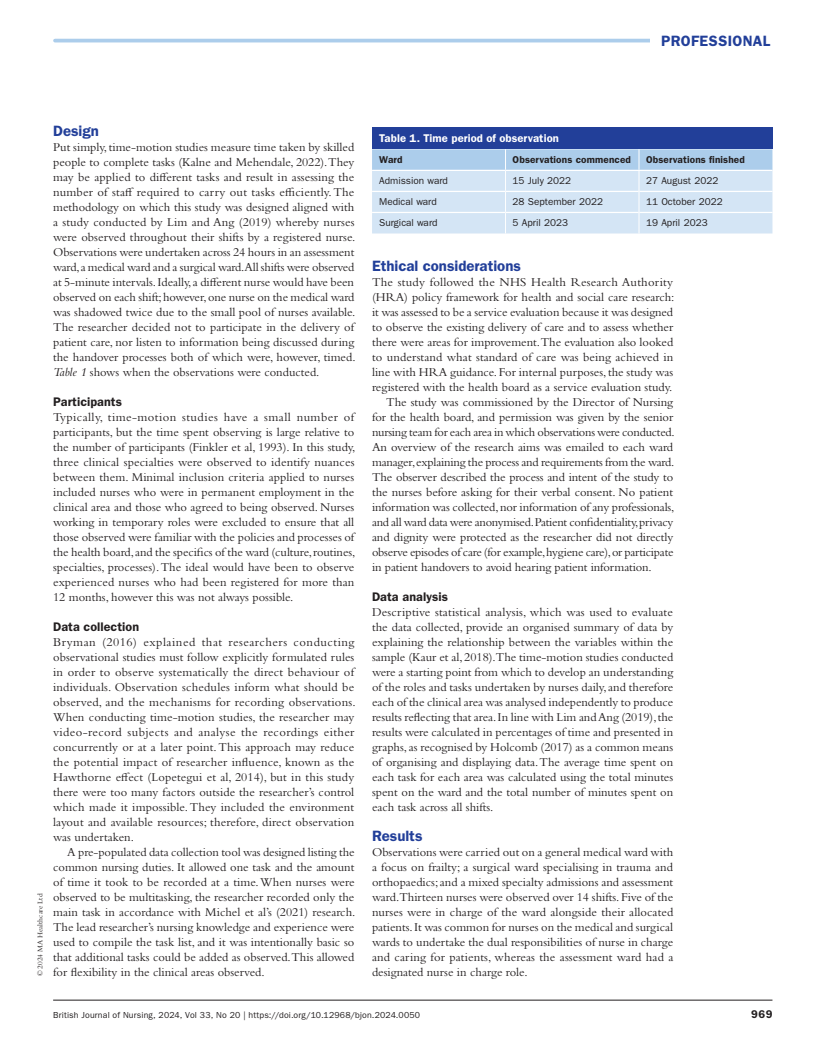
<style>
.page{position:relative;width:815px;height:1053px;background:#fff}
.page>*{position:absolute;margin:0;border:0;box-sizing:border-box;transform-origin:0 0}
.BJN_head_A{font:600 15px "ITC Franklin Gothic Std";color:#223f99}
.BJN_head_A-2{font:600 15px "ITC Franklin Gothic Std";letter-spacing:.02em;color:#223f99}
.BJN_body_text_no_indent{font:12.5px/15px "Bembo Std";letter-spacing:.01em;color:#231f20;text-align:justify}
.BJN_body_text{font:12.5px/15px "Bembo Std";letter-spacing:-.01em;color:#231f20;text-align:justify}
.BJN_head_B{font:600 12.5px "ITC Franklin Gothic Std";letter-spacing:.005em;color:#231f20}
.BJN_table_title{font:600 11.25px "ITC Franklin Gothic Std";letter-spacing:.01em;color:#fff}
.t1{font:600 11.25px "ITC Franklin Gothic Std";color:#231f20}
.BJN_table_text{font:10px "ITC Franklin Gothic Std";color:#231f20}
.BJN_table_head{font:600 10px "ITC Franklin Gothic Std";letter-spacing:.015em;color:#231f20}
.t2{font:8.75px "ITC Franklin Gothic Std";letter-spacing:.02em;color:#231f20}
.t3{font:7.5px "Bembo Std";color:#231f20}
.s1{font-style:italic}
</style>
<div class="page">
<hr style="left:53px;top:999px;width:719px;height:1px;background:#231f20">
<hr style="left:55px;top:39px;width:657px;height:3px;background:#accdeb">
<div style="left:650px;top:35px;width:120px;height:11px;background:#fff"></div>
<div style="left:372px;top:127px;width:400px;height:22px;background:#223f99"></div>
<svg style="left:372px;top:149px;width:400px;height:84px;background:#cbe0f2"></svg>
<hr style="left:372px;top:170px;width:134px;height:1px;background:#fff">
<hr style="left:506px;top:170px;width:133px;height:1px;background:#fff">
<hr style="left:639px;top:170px;width:133px;height:1px;background:#fff">
<p class="BJN_head_A-2" style="left:661px;top:32px;width:111px">PROFESSIONAL</p>
<p class="t3" style="left:36px;top:976px;width:84px;rotate:-90deg">© 2024 MA Healthcare Ltd</p>
<p class="BJN_head_A" style="left:53px;top:121px;width:47px">Design</p>
<p class="BJN_body_text_no_indent" style="left:53px;top:139px;width:304px">Put simply, time-motion studies measure time taken by skilled people to complete tasks (Kalne and Mehendale, 2022).They may be applied to different tasks and result in assessing the number of staff required to carry out tasks efficiently. The methodology on which this study was designed aligned with a study conducted by Lim and Ang (2019) whereby nurses were observed throughout their shifts by a registered nurse.<br>Observations were undertaken across 24 hours in an assessment ward, a medical ward and a surgical ward.All shifts were observed at 5-minute intervals. Ideally, a different nurse would have been observed on each shift; however, one nurse on the medical ward was shadowed twice due to the small pool of nurses available.<br>The researcher decided not to participate in the delivery of patient care, nor listen to information being discussed during the handover processes both of which were, however, timed.<br><span class="s1">Table 1</span> shows when the observations were conducted.</p>
<p class="BJN_head_B" style="left:53px;top:394px;width:70px">Participants</p>
<p class="BJN_body_text_no_indent" style="left:53px;top:409px;width:304px">Typically, time-motion studies have a small number of participants, but the time spent observing is large relative to the number of participants (Finkler et al, 1993). In this study, three clinical specialties were observed to identify nuances between them. Minimal inclusion criteria applied to nurses included nurses who were in permanent employment in the clinical area and those who agreed to being observed. Nurses working in temporary roles were excluded to ensure that all those observed were familiar with the policies and processes of the health board, and the specifics of the ward (culture, routines, specialties, processes). The ideal would have been to observe experienced nurses who had been registered for more than 12 months, however this was not always possible.</p>
<p class="BJN_head_B" style="left:53px;top:619px;width:87px">Data collection</p>
<p class="BJN_body_text_no_indent" style="left:53px;top:634px;width:304px;text-align:left">Bryman (2016) explained that researchers conducting observational studies must follow explicitly formulated rules in order to observe systematically the direct behaviour of individuals. Observation schedules inform what should be observed, and the mechanisms for recording observations.<br>When conducting time-motion studies, the researcher may video-record subjects and analyse the recordings either concurrently or at a later point. This approach may reduce the potential impact of researcher influence, known as the Hawthorne effect (Lopetegui et al, 2014), but in this study there were too many factors outside the researcher’s control which made it impossible. They included the environment layout and available resources; therefore, direct observation was undertaken.</p>
<p class="BJN_body_text" style="left:53px;top:844px;width:304px;text-indent:14px">A pre-populated data collection tool was designed listing the common nursing duties. It allowed one task and the amount of time it took to be recorded at a time. When nurses were observed to be multitasking, the researcher recorded only the main task in accordance with Michel et al’s (2021) research.<br>The lead researcher’s nursing knowledge and experience were used to compile the task list, and it was intentionally basic so that additional tasks could be added as observed.This allowed for flexibility in the clinical areas observed.</p>
<p class="BJN_table_title" style="left:379px;top:132px;width:181px">Table 1. Time period of observation</p>
<p class="BJN_table_head" style="left:379px;top:154px;width:25px">Ward</p>
<p class="BJN_table_head" style="left:513px;top:154px;width:120px">Observations commenced</p>
<p class="BJN_table_head" style="left:646px;top:154px;width:100px">Observations finished</p>
<p class="BJN_table_text" style="left:379px;top:175px;width:70px">Admission ward</p>
<p class="BJN_table_text" style="left:513px;top:175px;width:60px">15 July 2022</p>
<p class="BJN_table_text" style="left:646px;top:175px;width:74px">27 August 2022</p>
<p class="BJN_table_text" style="left:379px;top:196px;width:59px">Medical ward</p>
<p class="BJN_table_text" style="left:513px;top:196px;width:92px">28 September 2022</p>
<p class="BJN_table_text" style="left:646px;top:196px;width:78px">11 October 2022</p>
<p class="BJN_table_text" style="left:379px;top:217px;width:60px">Surgical ward</p>
<p class="BJN_table_text" style="left:513px;top:217px;width:57px">5 April 2023</p>
<p class="BJN_table_text" style="left:646px;top:217px;width:63px">19 April 2023</p>
<p class="BJN_head_A" style="left:372px;top:256px;width:150px">Ethical considerations</p>
<p class="BJN_body_text_no_indent" style="left:372px;top:274px;width:304px">The study followed the NHS Health Research Authority (HRA) policy framework for health and social care research: it was assessed to be a service evaluation because it was designed to observe the existing delivery of care and to assess whether there were areas for improvement.The evaluation also looked to understand what standard of care was being achieved in line with HRA guidance. For internal purposes, the study was registered with the health board as a service evaluation study.</p>
<p class="BJN_body_text" style="left:372px;top:394px;width:304px;text-align:left;text-indent:14px">The study was commissioned by the Director of Nursing for the health board, and permission was given by the senior nursing team for each area in which observations were conducted.<br>An overview of the research aims was emailed to each ward manager, explaining the process and requirements from the ward.<br>The observer described the process and intent of the study to the nurses before asking for their verbal consent. No patient information was collected, nor information of any professionals, and all ward data were anonymised. Patient confidentiality, privacy and dignity were protected as the researcher did not directly observe episodes of care (for example, hygiene care), or participate in patient handovers to avoid hearing patient information.</p>
<p class="BJN_head_B" style="left:372px;top:589px;width:77px">Data analysis</p>
<p class="BJN_body_text_no_indent" style="left:372px;top:604px;width:303px">Descriptive statistical analysis, which was used to evaluate the data collected, provide an organised summary of data by explaining the relationship between the variables within the sample (Kaur et al, 2018).The time-motion studies conducted were a starting point from which to develop an understanding of the roles and tasks undertaken by nurses daily, and therefore each of the clinical area was analysed independently to produce results reflecting that area. In line with Lim and Ang (2019), the results were calculated in percentages of time and presented in graphs, as recognised by Holcomb (2017) as a common means of organising and displaying data. The average time spent on each task for each area was calculated using the total minutes spent on the ward and the total number of minutes spent on each task across all shifts.</p>
<p class="BJN_head_A" style="left:372px;top:826px;width:52px">Results</p>
<p class="BJN_body_text_no_indent" style="left:372px;top:844px;width:303px">Observations were carried out on a general medical ward with a focus on frailty; a surgical ward specialising in trauma and orthopaedics; and a mixed specialty admissions and assessment ward.Thirteen nurses were observed over 14 shifts. Five of the nurses were in charge of the ward alongside their allocated patients. It was common for nurses on the medical and surgical wards to undertake the dual responsibilities of nurse in charge and caring for patients, whereas the assessment ward had a</p>
<p class="BJN_body_text_no_indent" style="left:372px;top:964px;width:157px">designated nurse in charge role.</p>
<p class="t2" style="left:53px;top:1010px;width:369px">British Journal of Nursing, 2024, Vol 33, No 20 | https://doi.org/10.12968/bjon.2024.0050</p>
<p class="t1" style="left:751px;top:1007px;width:23px">969</p>
</div>
